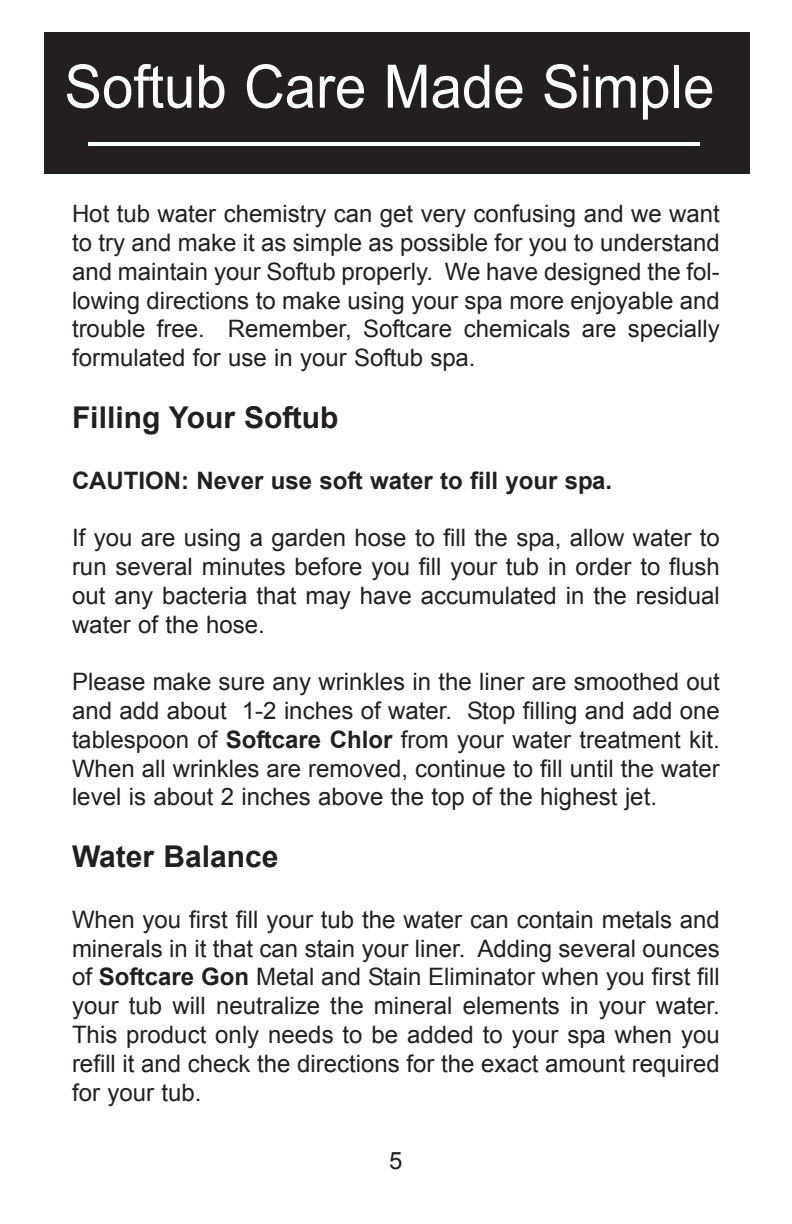
<style>
.page{position:relative;width:792px;height:1224px;background:#fff}
.page>*{position:absolute;margin:0;border:0;box-sizing:border-box;transform-origin:0 0}
.t1{font:60px "Arial";color:#fff;scale:.94 1}
.t2{font:700 30px "Arial";color:#231f20}
.t3{font:24px/28.8px "Arial";color:#231f20;text-align:justify}
.t4{font:700 24px "Arial";color:#231f20}
.s1{font-weight:700}
</style>
<div class="page">
<div style="left:44px;top:32px;width:706px;height:142px;background:#231f20"></div>
<hr style="left:88px;top:142px;width:612px;height:4px;background:#fff">
<p class="t1" style="left:64px;top:53px;width:693px">Softub Care Made Simple</p>
<p class="t3" style="left:72px;top:200px;width:649px">Hot tub water chemistry can get very confusing and we want to try and make it as simple as possible for you to understand and maintain your Softub properly. We have designed the fol&shy;lowing directions to make using your spa more enjoyable and trouble free. Remember, Softcare chemicals are specially formulated for use in your Softub spa.</p>
<p class="t2" style="left:72px;top:401px;width:268px">Filling Your Softub</p>
<p class="t4" style="left:72px;top:467px;width:542px">CAUTION: Never use soft water to fill your spa.</p>
<p class="t3" style="left:72px;top:524px;width:649px">If you are using a garden hose to fill the spa, allow water to run several minutes before you fill your tub in order to flush out any bacteria that may have accumulated in the residual water of the hose.</p>
<p class="t3" style="left:72px;top:668px;width:649px">Please make sure any wrinkles in the liner are smoothed out and add about 1-2 inches of water. Stop filling and add one tablespoon of <span class="s1">Softcare Chlor</span> from your water treatment kit.<br>When all wrinkles are removed, continue to fill until the water level is about 2 inches above the top of the highest jet.</p>
<p class="t2" style="left:72px;top:840px;width:208px">Water Balance</p>
<p class="t3" style="left:72px;top:905px;width:649px">When you first fill your tub the water can contain metals and minerals in it that can stain your liner. Adding several ounces of <span class="s1">Softcare Gon</span> Metal and Stain Eliminator when you first fill your tub will neutralize the mineral elements in your water.<br>This product only needs to be added to your spa when you refill it and check the directions for the exact amount required for your tub.</p>
<p class="t3" style="left:389px;top:1147px;width:15px">5</p>
</div>
